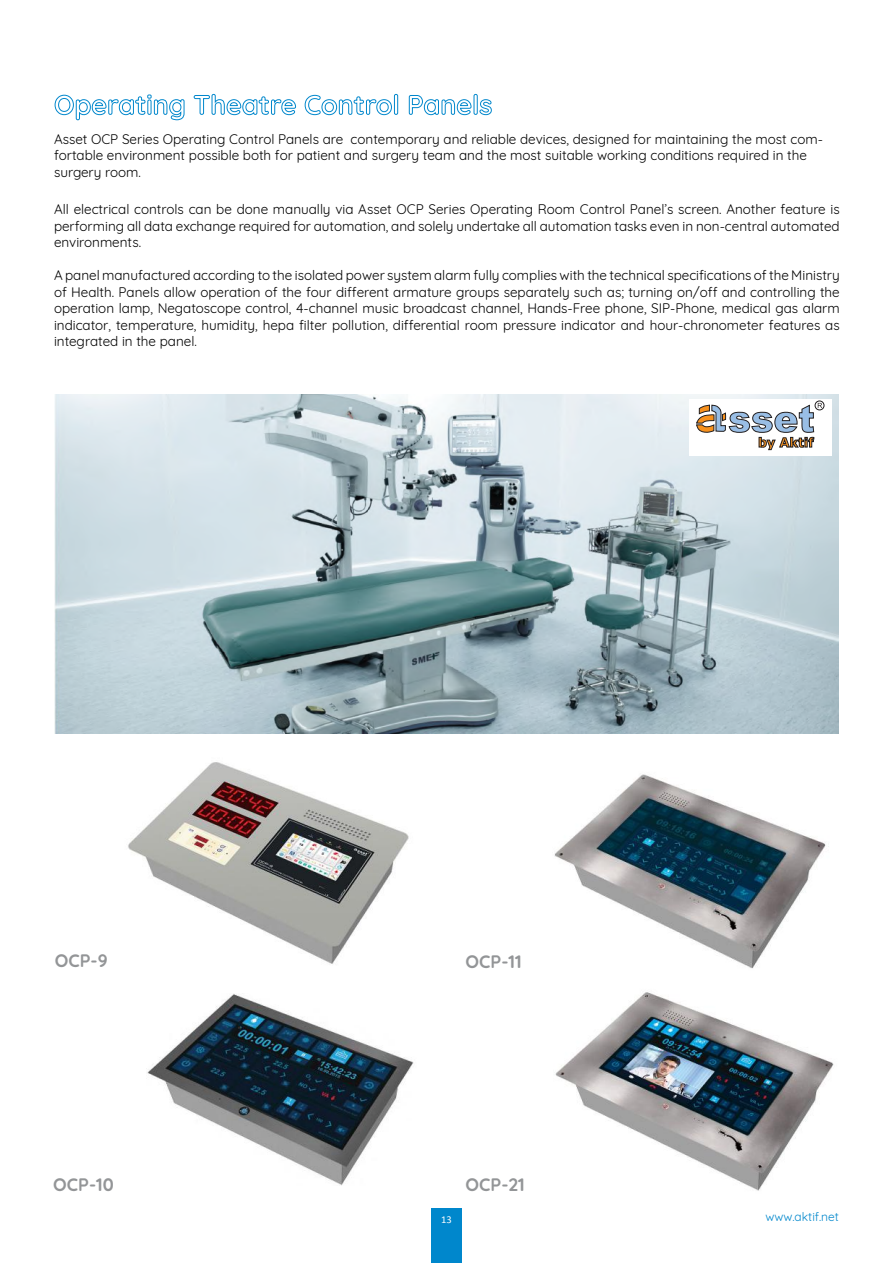
<style>
.page{position:relative;width:893px;height:1263px;background:#fff}
.page>*{position:absolute;margin:0;border:0;box-sizing:border-box;transform-origin:0 0}
.t1{font:700 18px "Quicksand";color:#939597}
.t2{font:13.5px/16.5px "Quicksand";color:#000;text-align:justify}
.t3{font:700 12.75px "Verdana";color:#f7911d}
.t4{font:12px "Quicksand";color:#0087cc}
.t5{font:10.5px "Calibri";color:#fff}
</style>
<div class="page">
<div style="left:431px;top:1209px;width:31px;height:54px;background:#0087cc"></div>
<img style="left:128px;top:762px;width:281px;height:202px">
<img style="left:147px;top:994px;width:267px;height:191px">
<img style="left:555px;top:992px;width:279px;height:199px">
<img style="left:554px;top:774px;width:275px;height:195px">
<img style="left:54px;top:394px;width:785px;height:340px">
<div style="left:689px;top:399px;width:143px;height:56px;background:#fff"></div>
<div style="left:815px;top:401px;width:9px;height:9px;border:1px solid #221f20;border-radius:50%"></div>
<svg style="left:696px;top:403px;width:126px;height:47px"></svg>
<svg style="left:54px;top:94px;width:131px;height:27px"></svg>
<svg style="left:193px;top:93px;width:103px;height:22px"></svg>
<svg style="left:304px;top:93px;width:95px;height:22px"></svg>
<svg style="left:408px;top:93px;width:84px;height:22px"></svg>
<p class="t2" style="left:54px;top:129px;width:771px;text-align:left">Asset OCP Series Operating Control Panels are contemporary and reliable devices, designed for maintaining the most com&shy;fortable environment possible both for patient and surgery team and the most suitable working conditions required in the surgery room.</p>
<p class="t2" style="left:54px;top:200px;width:787px">All electrical controls can be done manually via Asset OCP Series Operating Room Control Panel’s screen. Another feature is performing all data exchange required for automation, and solely undertake all automation tasks even in non-central automated environments.</p>
<p class="t2" style="left:54px;top:266px;width:787px">A panel manufactured according to the isolated power system alarm fully complies with the technical specifications of the Ministry of Health. Panels allow operation of the four different armature groups separately such as; turning on/off and controlling the operation lamp, Negatoscope control, 4-channel music broadcast channel, Hands-Free phone, SIP-Phone, medical gas alarm indicator, temperature, humidity, hepa filter pollution, differential room pressure indicator and hour-chronometer features as integrated in the panel.</p>
<h1 class="t1" style="left:55px;top:946px;width:54px">OCP-9</h1>
<h1 class="t1" style="left:53px;top:1170px;width:62px">OCP-10</h1>
<h1 class="t1" style="left:465px;top:946px;width:58px">OCP-11</h1>
<h1 class="t1" style="left:465px;top:1170px;width:61px">OCP-21</h1>
<p class="t3" style="left:758px;top:433px;width:57px">by Aktif</p>
<p class="t5" style="left:441px;top:1213px;width:12px">13</p>
<p class="t4" style="left:765px;top:1207px;width:75px">www.aktif.net</p>
</div>
